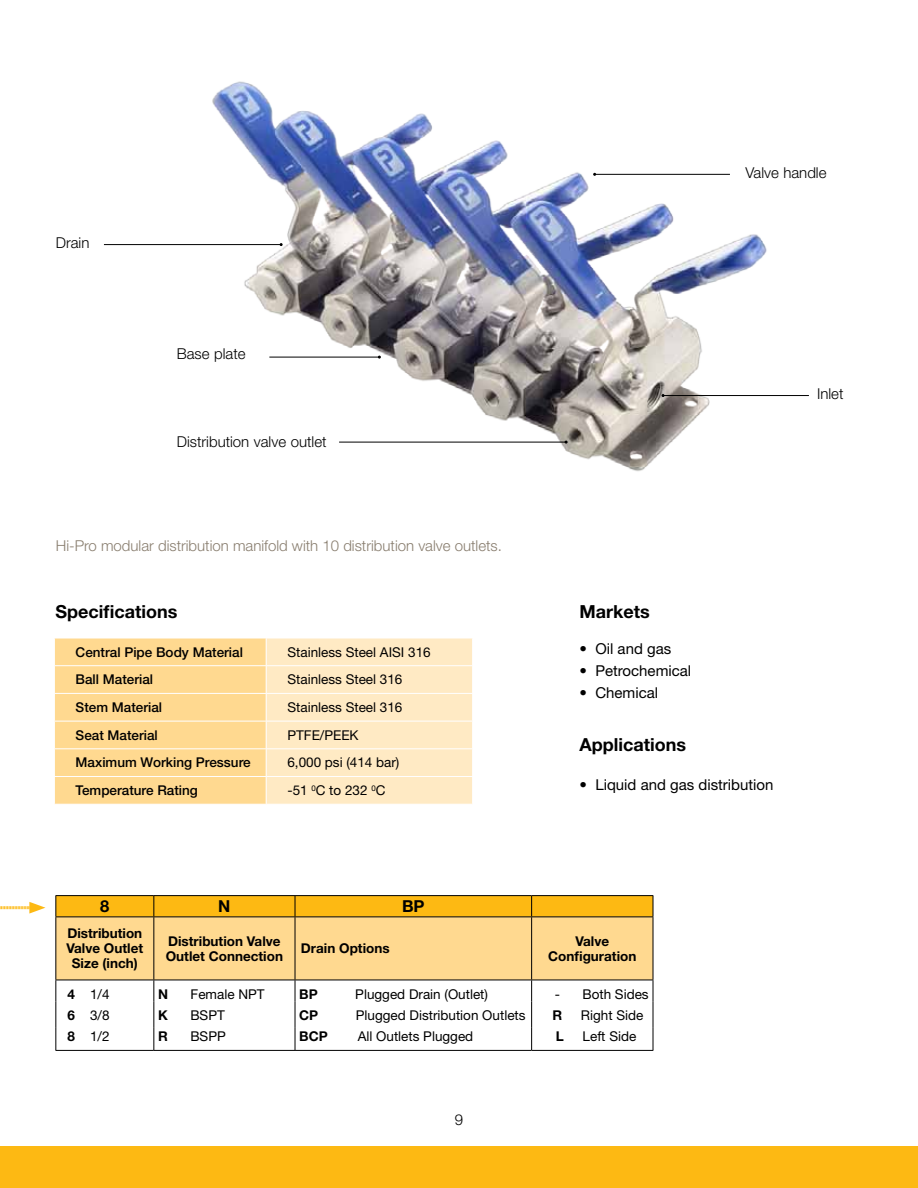
<style>
.page{position:relative;width:918px;height:1188px;background:#fff}
.page>*{position:absolute;margin:0;border:0;box-sizing:border-box;transform-origin:0 0}
.t1{font:700 18px "Helvetica Neue LT Std";color:#000}
.t2{font:700 16.5px "Helvetica Neue LT Std";color:#000}
.t3{font:300 15px "Helvetica Neue LT Std";color:#887d6e}
.t4{font:15px "Helvetica Neue LT Std";color:#000}
.t5{font:300 15px "Helvetica Neue LT Std";color:#000}
.t6{font:13.5px/21px "Helvetica Neue LT Std";color:#000;text-align:justify}
.t7{font:700 13.5px/15px "Helvetica Neue LT Std";color:#000;text-align:center}
.t8{font:500 13.5px "Helvetica Neue LT Std";color:#000}
.s1{font-weight:700}
</style>
<div class="page">
<div style="left:0;top:1146px;width:918px;height:42px;background:#fdb913"></div>
<hr style="left:154px;top:895px;width:141px;height:1px;background:#000">
<hr style="left:295px;top:895px;width:237px;height:1px;background:#000">
<hr style="left:532px;top:895px;width:121px;height:1px;background:#000">
<hr style="left:532px;top:1050px;width:121px;height:1px;background:#000">
<hr style="left:55px;top:895px;width:99px;height:1px;background:#000">
<hr style="left:154px;top:1050px;width:141px;height:1px;background:#000">
<hr style="left:295px;top:1050px;width:237px;height:1px;background:#000">
<svg style="left:55px;top:896px;width:599px;height:154px"></svg>
<hr style="left:55px;top:1050px;width:99px;height:1px;background:#000">
<img style="left:103px;top:81px;width:664px;height:390px">
<hr style="left:595px;top:174px;width:135px;height:1px;background:#000">
<hr style="left:339px;top:442px;width:227px;height:1px;background:#000">
<hr style="left:663px;top:395px;width:146px;height:1px;background:#000">
<hr style="left:269px;top:357px;width:110px;height:1px;background:#000">
<svg style="left:0;top:902px;width:45px;height:12px"></svg>
<hr style="left:104px;top:244px;width:177px;height:1px;background:#000">
<svg style="left:54px;top:638px;width:418px;height:166px;background:#ffe2ac"></svg>
<p class="t5" style="left:56px;top:234px;width:35px">Drain</p>
<p class="t5" style="left:177px;top:345px;width:70px">Base plate</p>
<p class="t5" style="left:177px;top:432px;width:151px">Distribution valve outlet</p>
<p class="t3" style="left:56px;top:536px;width:448px">Hi-Pro modular distribution manifold with 10 distribution valve outlets.</p>
<h1 class="t1" style="left:56px;top:600px;width:123px">Specifications</h1>
<p class="t8" style="left:76px;top:644px;width:169px">Central Pipe Body Material</p>
<p class="t6" style="left:287px;top:641px;width:145px">Stainless Steel AISI 316</p>
<p class="t8" style="left:76px;top:672px;width:79px">Ball Material</p>
<p class="t6" style="left:287px;top:669px;width:117px">Stainless Steel 316</p>
<p class="t8" style="left:76px;top:699px;width:88px">Stem Material</p>
<p class="t6" style="left:287px;top:697px;width:117px">Stainless Steel 316</p>
<p class="t8" style="left:76px;top:727px;width:84px">Seat Material</p>
<p class="t6" style="left:287px;top:724px;width:73px">PTFE/PEEK</p>
<p class="t8" style="left:76px;top:755px;width:177px">Maximum Working Pressure</p>
<p class="t6" style="left:287px;top:752px;width:114px">6,000 psi (414 bar)</p>
<p class="t8" style="left:76px;top:782px;width:124px">Temperature Rating</p>
<p class="t6" style="left:287px;top:780px;width:100px">-51 <sup>0</sup>C to 232 <sup>0</sup>C</p>
<p class="t5" style="left:746px;top:163px;width:83px">Valve handle</p>
<p class="t5" style="left:817px;top:385px;width:28px">Inlet</p>
<h1 class="t1" style="left:580px;top:600px;width:72px">Markets</h1>
<p class="t4" style="left:580px;top:640px;width:93px">• Oil and gas</p>
<p class="t4" style="left:580px;top:662px;width:113px">• Petrochemical</p>
<p class="t4" style="left:580px;top:684px;width:80px">• Chemical</p>
<h1 class="t1" style="left:580px;top:733px;width:108px">Applications</h1>
<p class="t4" style="left:580px;top:776px;width:195px">• Liquid and gas distribution</p>
<p class="t2" style="left:100px;top:896px;width:11px">8</p>
<p class="t2" style="left:218px;top:896px;width:14px">N</p>
<p class="t2" style="left:402px;top:896px;width:24px">BP</p>
<p class="t7" style="left:66px;top:926px;width:78px">Distribution<br>Valve Outlet<br>Size (inch)</p>
<p class="t7" style="left:166px;top:933px;width:119px;text-align:left">Distribution Valve<br>Outlet Connection</p>
<p class="t7" style="left:301px;top:941px;width:90px">Drain Options</p>
<p class="t7" style="left:548px;top:933px;width:90px">Valve<br>Configuration</p>
<p class="t6" style="left:68px;top:984px;width:44px"><span class="s1">4</span> 1/4<br><span class="s1">6</span> 3/8<br><span class="s1">8</span> 1/2</p>
<p class="t7" style="left:158px;top:986px;width:12px">N</p>
<p class="t6" style="left:191px;top:984px;width:76px">Female NPT</p>
<p class="t7" style="left:299px;top:986px;width:20px">BP</p>
<p class="t6" style="left:355px;top:984px;width:134px">Plugged Drain (Outlet)</p>
<p class="t7" style="left:299px;top:1007px;width:21px">CP</p>
<p class="t6" style="left:356px;top:1005px;width:171px">Plugged Distribution Outlets</p>
<p class="t7" style="left:299px;top:1028px;width:30px">BCP</p>
<p class="t6" style="left:358px;top:1026px;width:117px">All Outlets Plugged</p>
<p class="t6" style="left:555px;top:984px;width:96px">- Both Sides</p>
<p class="t7" style="left:552px;top:1007px;width:11px">R</p>
<p class="t6" style="left:581px;top:1005px;width:64px">Right Side</p>
<p class="t7" style="left:556px;top:1028px;width:10px">L</p>
<p class="t6" style="left:583px;top:1026px;width:55px">Left Side</p>
<p class="t7" style="left:158px;top:1007px;width:11px">K</p>
<p class="t6" style="left:190px;top:1005px;width:36px">BSPT</p>
<p class="t7" style="left:158px;top:1028px;width:11px">R</p>
<p class="t6" style="left:190px;top:1026px;width:37px">BSPP</p>
<p class="t5" style="left:455px;top:1110px;width:10px">9</p>
</div>
